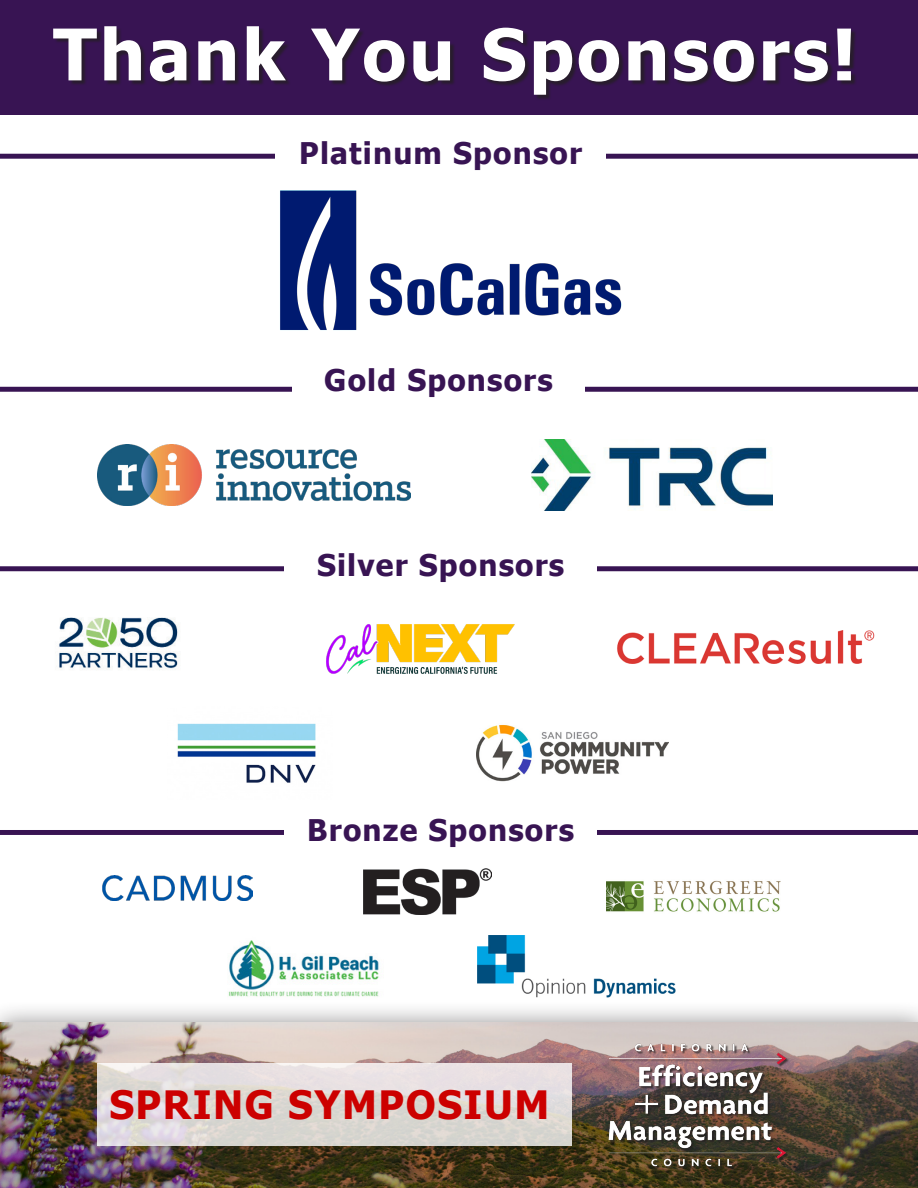
<style>
.page{position:relative;width:918px;height:1188px;background:#fff}
.page>*{position:absolute;margin:0;border:0;box-sizing:border-box;transform-origin:0 0}
.t1{font:700 71.25px "Tahoma";letter-spacing:.04em;color:#fff}
.t2{font:700 39px "Tahoma";letter-spacing:.04em;color:#c00}
.t3{font:700 29.85px "Tahoma";letter-spacing:.04em;color:#381453}
</style>
<div class="page">
<div style="left:0;top:387px;width:918px;height:5px;background:#381453"></div>
<div style="left:0;top:830px;width:918px;height:5px;background:#381453"></div>
<div style="left:0;top:566px;width:918px;height:5px;background:#381453"></div>
<div style="left:0;top:154px;width:918px;height:5px;background:#381453"></div>
<div style="left:0;top:0;width:918px;height:114px;background:#381453"></div>
<div style="left:55px;top:28px;width:802px;height:73px;background:#231f20;opacity:.75"></div>
<div style="left:275px;top:142px;width:331px;height:31px;background:#fff"></div>
<div style="left:284px;top:818px;width:313px;height:31px;background:#fff"></div>
<div style="left:284px;top:553px;width:313px;height:31px;background:#fff"></div>
<div style="left:292px;top:369px;width:293px;height:31px;background:#fff"></div>
<img style="left:103px;top:875px;width:150px;height:25px">
<img style="left:617px;top:631px;width:257px;height:32px">
<img style="left:97px;top:445px;width:314px;height:60px">
<img style="left:532px;top:439px;width:241px;height:71px">
<img style="left:280px;top:191px;width:341px;height:140px">
<img style="left:59px;top:617px;width:121px;height:53px">
<img style="left:177px;top:723px;width:139px;height:60px">
<img style="left:477px;top:936px;width:198px;height:62px">
<img style="left:326px;top:624px;width:189px;height:50px">
<img style="left:477px;top:725px;width:191px;height:57px">
<img style="left:363px;top:868px;width:129px;height:46px">
<img style="left:607px;top:880px;width:174px;height:32px">
<img style="left:228px;top:940px;width:151px;height:57px">
<div style="left:0;top:1000px;width:918px;height:188px;background:#231f20;opacity:.5"></div>
<img style="left:0;top:1023px;width:918px;height:165px">
<img style="left:601px;top:1039px;width:194px;height:131px">
<svg style="left:98px;top:1063px;width:474px;height:82px;background:#dfdad8"></svg>
<p class="t1" style="left:53px;top:5px;width:805px">Thank You Sponsors!</p>
<p class="t3" style="left:299px;top:133px;width:284px">Platinum Sponsor</p>
<p class="t3" style="left:324px;top:360px;width:230px">Gold Sponsors</p>
<p class="t3" style="left:317px;top:544px;width:249px">Silver Sponsors</p>
<p class="t3" style="left:307px;top:809px;width:268px">Bronze Sponsors</p>
<p class="t2" style="left:109px;top:1078px;width:441px">SPRING SYMPOSIUM</p>
</div>
